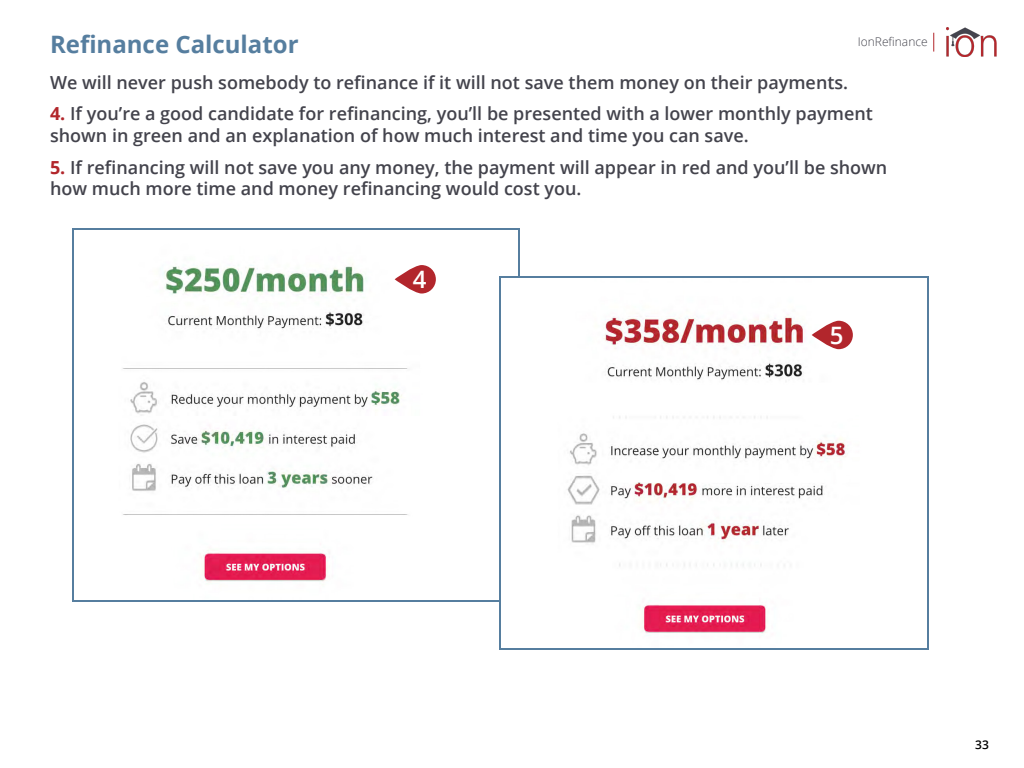
<style>
.page{position:relative;width:1024px;height:768px;background:#fff}
.page>*{position:absolute;margin:0;border:0;box-sizing:border-box;transform-origin:0 0}
.t1{font:700 24px "Open Sans";color:#567e9f}
.Call-out_Numbers{font:600 24px "Open Sans";color:#fff}
.t2{font:600 18px/21.6px "Open Sans";color:#43434c}
.t3{font:300 12px "Open Sans";color:#43434c}
.t4{font:600 12px "Open Sans";color:#000}
.s1{font-weight:700;color:#b2262b}
</style>
<div class="page">
<svg style="left:934px;top:33px;width:1px;height:19px"></svg>
<img style="left:946px;top:28px;width:51px;height:29px">
<img style="left:122px;top:263px;width:286px;height:319px">
<div style="left:72px;top:228px;width:448px;height:374px;border:2px solid #567e9f"></div>
<div style="left:392px;top:263px;width:46px;height:32px;background:#fff;border-radius:16px"></div>
<svg style="left:395px;top:265px;width:41px;height:29px"></svg>
<img style="left:502px;top:279px;width:346px;height:357px">
<div style="left:499px;top:276px;width:430px;height:374px;border:2px solid #567e9f"></div>
<div style="left:809px;top:319px;width:46px;height:32px;background:#fff;border-radius:16px"></div>
<svg style="left:812px;top:321px;width:41px;height:28px"></svg>
<p class="t1" style="left:50px;top:28px;width:250px">Refinance Calculator</p>
<p class="t2" style="left:50px;top:71px;width:800px">We will never push somebody to refinance if it will not save them money on their payments.</p>
<p class="t2" style="left:50px;top:103px;width:824px"><span class="s1">4.</span> If you’re a good candidate for refinancing, you’ll be presented with a lower monthly payment shown in green and an explanation of how much interest and time you can save.</p>
<p class="t2" style="left:50px;top:156px;width:839px"><span class="s1">5.</span> If refinancing will not save you any money, the payment will appear in red and you’ll be shown how much more time and money refinancing would cost you.</p>
<p class="t3" style="left:858px;top:33px;width:71px">IonRefinance</p>
<p class="Call-out_Numbers" style="left:413px;top:263px;width:15px">4</p>
<p class="Call-out_Numbers" style="left:830px;top:318px;width:15px">5</p>
<p class="t4" style="left:975px;top:736px;width:15px">33</p>
</div>
